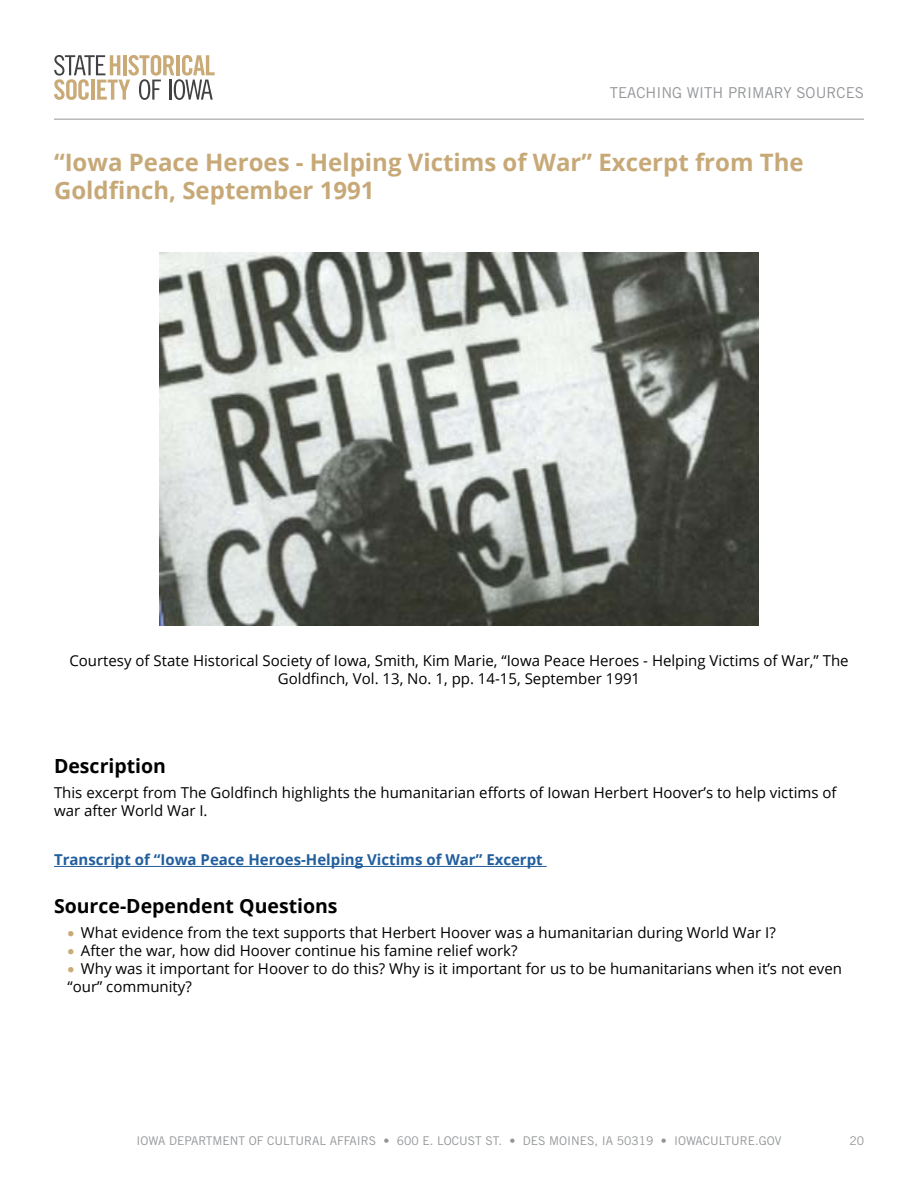
<style>
.page{position:relative;width:918px;height:1188px;background:#fff}
.page>*{position:absolute;margin:0;border:0;box-sizing:border-box;transform-origin:0 0}
.t1{font:700 24px/28.8px "Open Sans";color:#c7a978}
.t2{font:700 19.5px "Open Sans";color:#000}
.t3{font:15px/18px "Open Sans";color:#000}
.t4{font:700 15px "Open Sans";color:#215e9e}
.t5{font:15px "Trade Gothic LT Std";color:#939598}
.t6{font:12px "Trade Gothic LT Std";color:#939598}
.s1{color:#caab78}
</style>
<div class="page">
<hr style="left:54px;top:119px;width:810px;height:1px;background:#939598">
<svg style="left:54px;top:55px;width:161px;height:45px"></svg>
<hr style="left:54px;top:866px;width:493px;height:1px;background:#215e9e">
<img style="left:159px;top:252px;width:600px;height:374px">
<p class="t5" style="left:610px;top:83px;width:256px">TEACHING WITH PRIMARY SOURCES</p>
<h1 class="t1" style="left:54px;top:147px;width:751px">“Iowa Peace Heroes - Helping Victims of War” Excerpt from The<br>Goldfinch, September 1991</h1>
<p class="t3" style="left:69px;top:652px;width:781px;text-align:center">Courtesy of State Historical Society of Iowa, Smith, Kim Marie, “Iowa Peace Heroes - Helping Victims of War,” The<br>Goldfinch, Vol. 13, No. 1, pp. 14-15, September 1991</p>
<h2 class="t2" style="left:54px;top:752px;width:114px">Description</h2>
<p class="t3" style="left:54px;top:783px;width:784px">This excerpt from The Goldfinch highlights the humanitarian efforts of Iowan Herbert Hoover’s to help victims of war after World War I.</p>
<p class="t4" style="left:54px;top:849px;width:490px">Transcript of “Iowa Peace Heroes-Helping Victims of War” Excerpt</p>
<h2 class="t2" style="left:54px;top:893px;width:285px">Source-Dependent Questions</h2>
<p class="t3" style="left:67px;top:923px;width:710px"><span class="s1">•</span> What evidence from the text supports that Herbert Hoover was a humanitarian during World War I?</p>
<p class="t3" style="left:67px;top:941px;width:452px"><span class="s1">•</span> After the war, how did Hoover continue his famine relief work?</p>
<p class="t3" style="left:67px;top:959px;width:776px"><span class="s1">•</span> Why was it important for Hoover to do this? Why is it important for us to be humanitarians when it’s not even “our” community?</p>
<p class="t6" style="left:137px;top:1133px;width:646px">IOWA DEPARTMENT OF CULTURAL AFFAIRS • 600 E. LOCUST ST. • DES MOINES, IA 50319 • IOWACULTURE.GOV</p>
<p class="t6" style="left:849px;top:1133px;width:16px">20</p>
</div>
